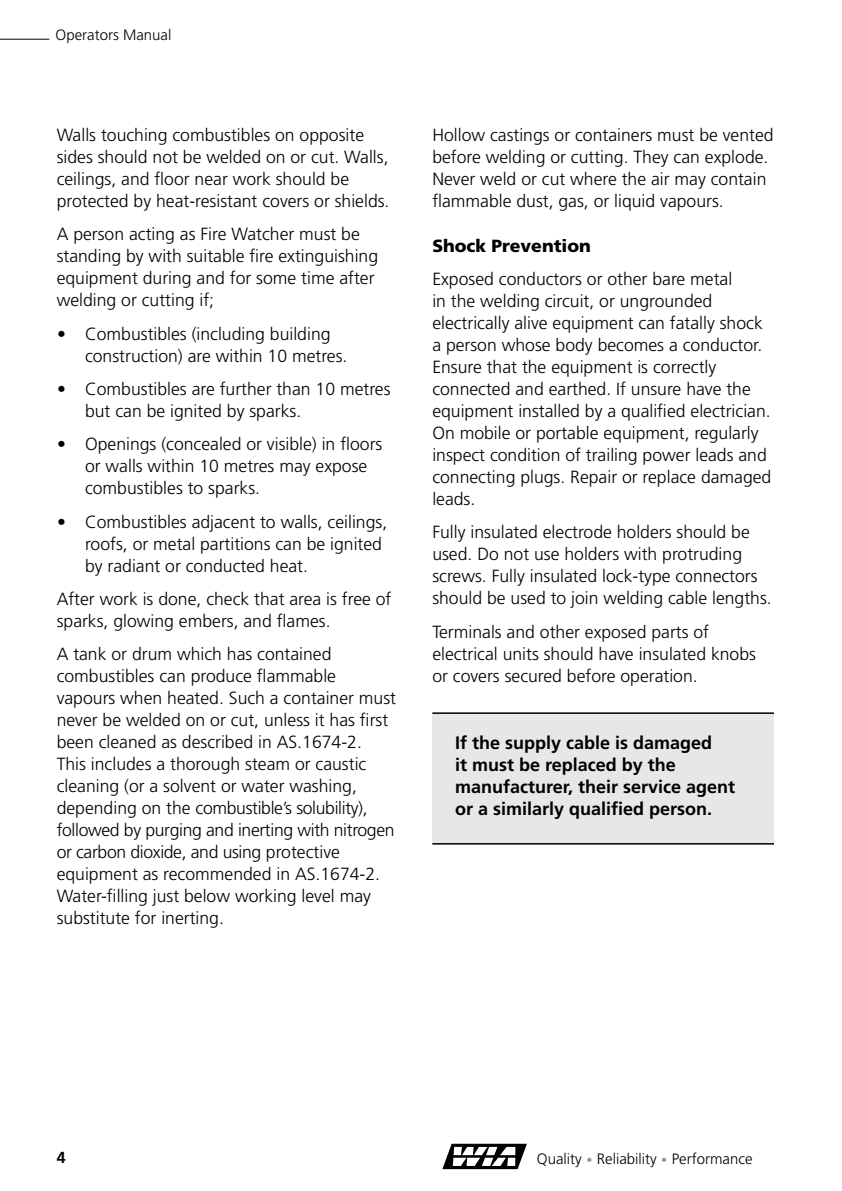
<style>
.page{position:relative;width:842px;height:1191px;background:#fff}
.page>*{position:absolute;margin:0;border:0;box-sizing:border-box;transform-origin:0 0}
.t1{font:700 18px/22px "Frutiger";color:#000}
.t2{font:300 17.6px/22px "Frutiger";color:#000}
.t3{font:900 17.6px "Frutiger";color:#000}
.t4{font:700 16px "Frutiger";color:#000}
.t5{font:300 15px "Frutiger";color:#000}
.s1{font-size:12px;color:#939598}
</style>
<div class="page">
<svg style="left:442px;top:1143px;width:85px;height:26px"></svg>
<hr style="left:0;top:39px;width:49px;height:1px;background:#000">
<div style="left:432px;top:713px;width:342px;height:131px;background:#e6e7e8"></div>
<hr style="left:432px;top:712px;width:342px;height:2px;background:#000">
<hr style="left:432px;top:843px;width:342px;height:1px;background:#000">
<p class="t5" style="left:55px;top:26px;width:117px">Operators Manual</p>
<p class="t2" style="left:57px;top:124px;width:334px">Walls touching combustibles on opposite sides should not be welded on or cut. Walls, ceilings, and floor near work should be protected by heat-resistant covers or shields.</p>
<p class="t2" style="left:57px;top:223px;width:323px">A person acting as Fire Watcher must be standing by with suitable fire extinguishing equipment during and for some time after welding or cutting if;</p>
<p class="t2" style="left:85px;top:323px;width:264px;text-indent:-28px">• Combustibles (including building construction) are within 10 metres.</p>
<p class="t2" style="left:85px;top:378px;width:307px;text-indent:-28px">• Combustibles are further than 10 metres but can be ignited by sparks.</p>
<p class="t2" style="left:85px;top:433px;width:299px;text-indent:-28px">• Openings (concealed or visible) in floors or walls within 10 metres may expose combustibles to sparks.</p>
<p class="t2" style="left:85px;top:511px;width:304px;text-indent:-28px">• Combustibles adjacent to walls, ceilings, roofs, or metal partitions can be ignited by radiant or conducted heat.</p>
<p class="t2" style="left:57px;top:588px;width:336px">After work is done, check that area is free of sparks, glowing embers, and flames.</p>
<p class="t2" style="left:57px;top:643px;width:341px">A tank or drum which has contained combustibles can produce flammable vapours when heated. Such a container must never be welded on or cut, unless it has first been cleaned as described in AS.1674-2.<br>This includes a thorough steam or caustic cleaning (or a solvent or water washing, depending on the combustible’s solubility), followed by purging and inerting with nitrogen or carbon dioxide, and using protective equipment as recommended in AS.1674-2.<br>Water-filling just below working level may substitute for inerting.</p>
<p class="t2" style="left:432px;top:124px;width:343px">Hollow castings or containers must be vented before welding or cutting. They can explode.<br>Never weld or cut where the air may contain flammable dust, gas, or liquid vapours.</p>
<p class="t3" style="left:432px;top:235px;width:160px">Shock Prevention</p>
<p class="t2" style="left:432px;top:268px;width:341px">Exposed conductors or other bare metal<br>in the welding circuit, or ungrounded electrically alive equipment can fatally shock a person whose body becomes a conductor.<br>Ensure that the equipment is correctly connected and earthed. If unsure have the equipment installed by a qualified electrician.<br>On mobile or portable equipment, regularly inspect condition of trailing power leads and connecting plugs. Repair or replace damaged leads.</p>
<p class="t2" style="left:432px;top:521px;width:341px">Fully insulated electrode holders should be used. Do not use holders with protruding screws. Fully insulated lock-type connectors should be used to join welding cable lengths.</p>
<p class="t2" style="left:432px;top:621px;width:325px">Terminals and other exposed parts of electrical units should have insulated knobs or covers secured before operation.</p>
<p class="t1" style="left:455px;top:732px;width:282px">If the supply cable is damaged<br>it must be replaced by the manufacturer, their service agent or a similarly qualified person.</p>
<p class="t4" style="left:57px;top:1148px;width:10px">4</p>
<p class="t5" style="left:537px;top:1150px;width:217px">Quality <span class="s1">•</span> Reliability <span class="s1">•</span> Performance</p>
</div>
